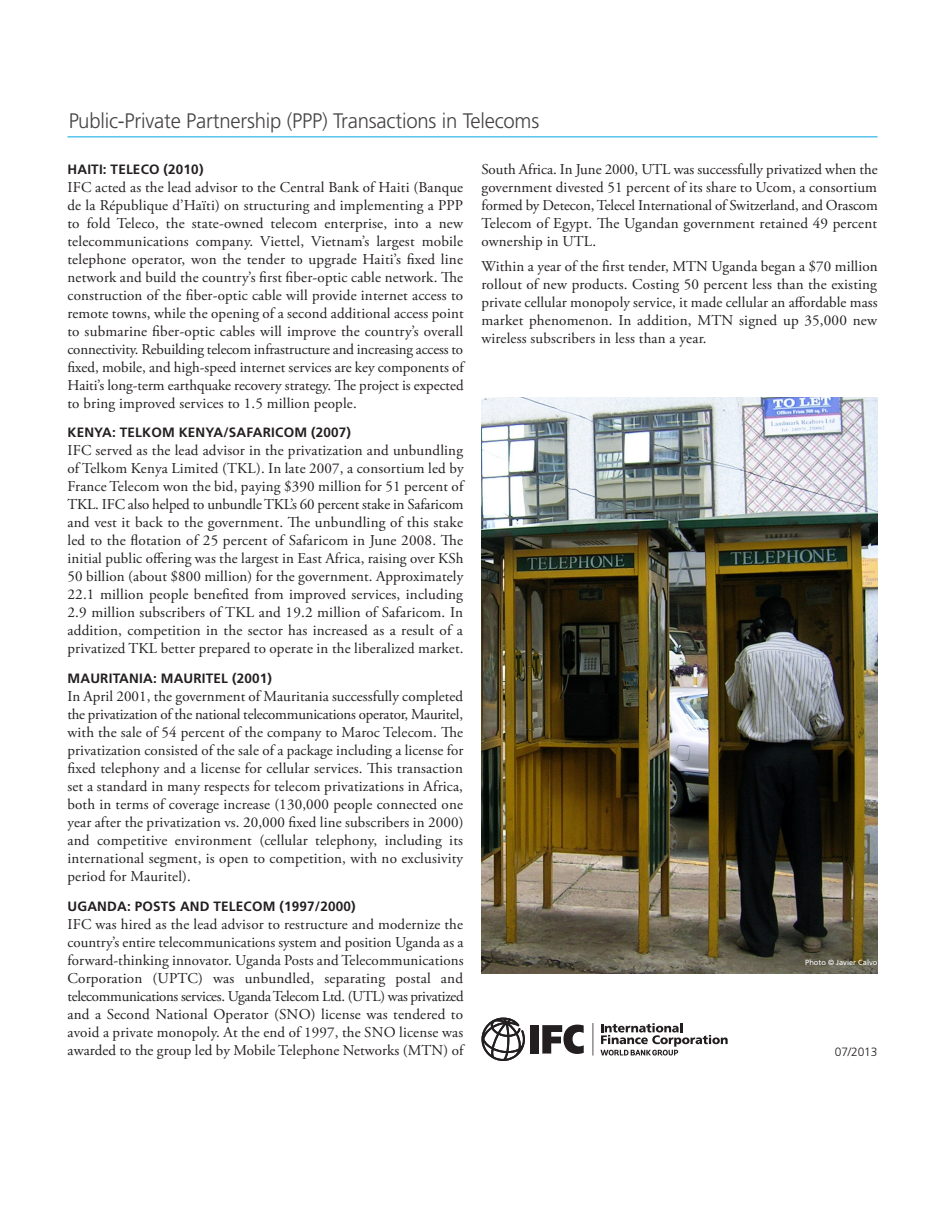
<style>
.page{position:relative;width:945px;height:1215px;background:#fff}
.page>*{position:absolute;margin:0;border:0;box-sizing:border-box;transform-origin:0 0}
.t1{font:300 21px "Frutiger LT Std";letter-spacing:-.01em;color:#231f20}
.CIA_Paragraph{font:15px/18px "Adobe Garamond Pro";letter-spacing:.01em;color:#231f20;text-align:justify}
.CIA_subhead2{font:700 13.5px "Frutiger LT Std";letter-spacing:.015em;color:#231f20}
.CIA_subheader2{font:700 13.5px "Frutiger LT Std";letter-spacing:.015em;color:#231f20}
.CIA_contact___file_i{font:300 12px "Frutiger LT Std";letter-spacing:-.01em;color:#231f20}
.Series_description{font:7.5px "Frutiger LT Std";color:#fff}
</style>
<div class="page">
<hr style="left:68px;top:136px;width:810px;height:1px;background:#00a5e3">
<img style="left:482px;top:397px;width:396px;height:576px">
<div style="left:530px;top:1025px;width:9px;height:29px;background:#231f20"></div>
<svg style="left:542px;top:1025px;width:42px;height:29px"></svg>
<svg style="left:600px;top:1023px;width:128px;height:33px"></svg>
<hr style="left:593px;top:1023px;width:1px;height:33px;background:#231f20">
<svg style="left:482px;top:1018px;width:43px;height:43px"></svg>
<h1 class="t1" style="left:68px;top:109px;width:473px">Public-Private Partnership (PPP) Transactions in Telecoms</h1>
<p class="CIA_subheader2" style="left:68px;top:161px;width:138px">HAITI: TELECO (2010)</p>
<p class="CIA_Paragraph" style="left:68px;top:179px;width:398px">IFC acted as the lead advisor to the Central Bank of Haiti (Banque de la République d’Haïti) on structuring and implementing a PPP to fold Teleco, the state-owned telecom enterprise, into a new telecommunications company. Viettel, Vietnam’s largest mobile telephone operator, won the tender to upgrade Haiti’s fixed line network and build the country’s first fiber-optic cable network. The construction of the fiber-optic cable will provide internet access to remote towns, while the opening of a second additional access point to submarine fiber-optic cables will improve the country’s overall connectivity. Rebuilding telecom infrastructure and increasing access to fixed, mobile, and high-speed internet services are key components of Haiti’s long-term earthquake recovery strategy. The project is expected to bring improved services to 1.5 million people.</p>
<p class="CIA_subhead2" style="left:68px;top:425px;width:285px">KENYA: TELKOM KENYA/SAFARICOM (2007)</p>
<p class="CIA_Paragraph" style="left:68px;top:442px;width:398px">IFC served as the lead advisor in the privatization and unbundling of Telkom Kenya Limited (TKL). In late 2007, a consortium led by France Telecom won the bid, paying $390 million for 51 percent of TKL. IFC also helped to unbundle TKL’s 60 percent stake in Safaricom and vest it back to the government. The unbundling of this stake led to the flotation of 25 percent of Safaricom in June 2008. The initial public offering was the largest in East Africa, raising over KSh 50 billion (about $800 million) for the government. Approximately 22.1 million people benefited from improved services, including 2.9 million subscribers of TKL and 19.2 million of Safaricom. In addition, competition in the sector has increased as a result of a privatized TKL better prepared to operate in the liberalized market.</p>
<p class="CIA_subhead2" style="left:68px;top:671px;width:206px">MAURITANIA: MAURITEL (2001)</p>
<p class="CIA_Paragraph" style="left:68px;top:688px;width:398px">In April 2001, the government of Mauritania successfully completed the privatization of the national telecommunications operator, Mauritel, with the sale of 54 percent of the company to Maroc Telecom. The privatization consisted of the sale of a package including a license for fixed telephony and a license for cellular services. This transaction set a standard in many respects for telecom privatizations in Africa, both in terms of coverage increase (130,000 people connected one year after the privatization vs. 20,000 fixed line subscribers in 2000) and competitive environment (cellular telephony, including its international segment, is open to competition, with no exclusivity period for Mauritel).</p>
<p class="CIA_subhead2" style="left:68px;top:898px;width:290px">UGANDA: POSTS AND TELECOM (1997/2000)</p>
<p class="CIA_Paragraph" style="left:68px;top:916px;width:398px">IFC was hired as the lead advisor to restructure and modernize the country’s entire telecommunications system and position Uganda as a forward-thinking innovator. Uganda Posts and Telecommunications Corporation (UPTC) was unbundled, separating postal and telecommunications services. Uganda Telecom Ltd. (UTL) was privatized and a Second National Operator (SNO) license was tendered to avoid a private monopoly. At the end of 1997, the SNO license was awarded to the group led by Mobile Telephone Networks (MTN) of</p>
<p class="CIA_Paragraph" style="left:482px;top:161px;width:398px">South Africa. In June 2000, UTL was successfully privatized when the government divested 51 percent of its share to Ucom, a consortium formed by Detecon, Telecel International of Switzerland, and Orascom Telecom of Egypt. The Ugandan government retained 49 percent ownership in UTL.</p>
<p class="CIA_Paragraph" style="left:482px;top:258px;width:398px">Within a year of the first tender, MTN Uganda began a $70 million rollout of new products. Costing 50 percent less than the existing private cellular monopoly service, it made cellular an affordable mass market phenomenon. In addition, MTN signed up 35,000 new wireless subscribers in less than a year.</p>
<p class="Series_description" style="left:805px;top:958px;width:74px">Photo © Javier Calvo</p>
<p class="CIA_contact___file_i" style="left:835px;top:1045px;width:44px">07/2013</p>
</div>
